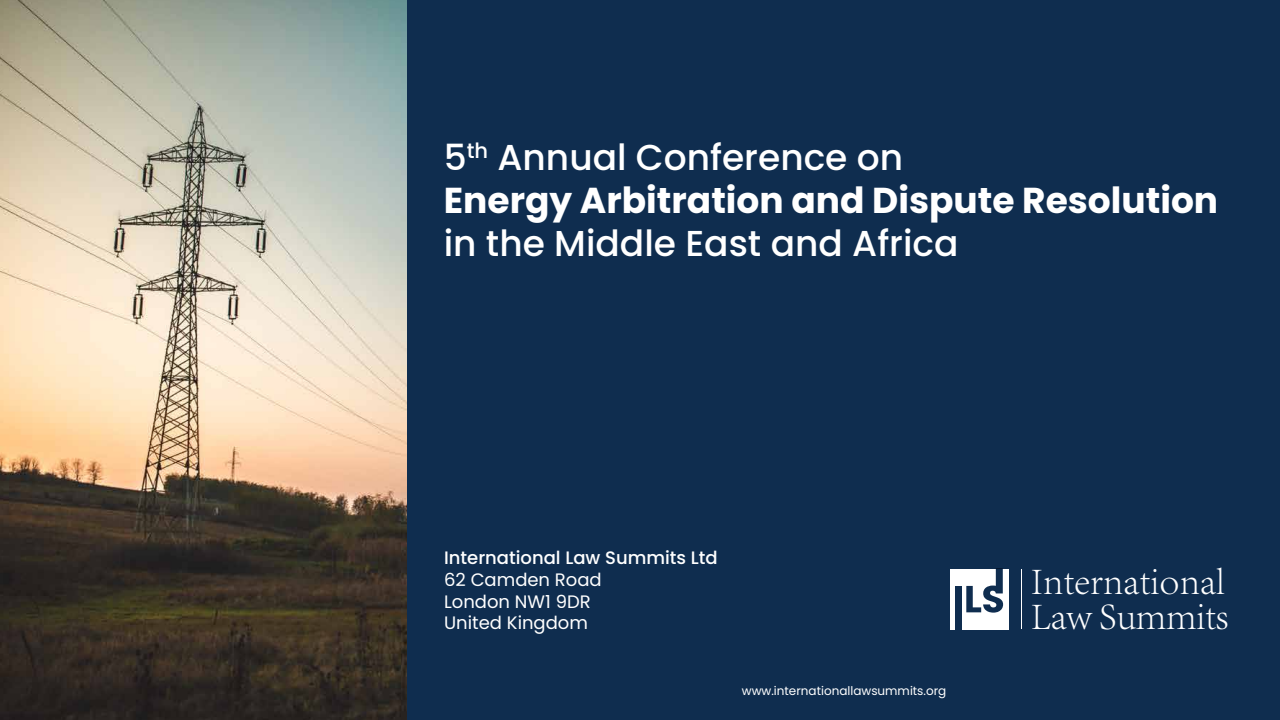
<style>
.page{position:relative;width:1280px;height:720px;background:#fff}
.page>*{position:absolute;margin:0;border:0;box-sizing:border-box;transform-origin:0 0}
.t1{font:300 38.5px/34.9px "Adobe Song Std";color:#fff}
.t2{font:700 36px/42.8px "Poppins";color:#fff}
.t3{font:500 36px "Poppins";color:#fff}
.t4{font:18px/21.6px "Poppins";color:#fff}
.t5{font:500 18px "Poppins";color:#fff}
.t6{font:12px "Poppins";color:#fff}
.s1{font-weight:500}
</style>
<div class="page">
<div style="left:407px;top:0;width:873px;height:720px;background:#0f2d4f"></div>
<img style="left:0;top:0;width:407px;height:720px">
<hr style="left:1021px;top:569px;width:1px;height:60px;background:#fff">
<div style="left:950px;top:569px;width:59px;height:61px;background:#fff"></div>
<div style="left:956px;top:586px;width:6px;height:44px;background:#0f2d4f"></div>
<svg style="left:966px;top:568px;width:37px;height:45px"></svg>
<p class="t2" style="left:444px;top:136px;width:776px"><span class="s1">5</span><sup>th</sup> <span class="s1">Annual Conference on<br></span>Energy Arbitration and Dispute Resolution</p>
<p class="t3" style="left:444px;top:222px;width:516px">in the Middle East and Africa</p>
<p class="t5" style="left:444px;top:548px;width:275px">International Law Summits Ltd</p>
<p class="t4" style="left:444px;top:569px;width:159px">62 Camden Road<br>London NW1 9DR<br>United Kingdom</p>
<p class="t6" style="left:742px;top:683px;width:206px">www.internationallawsummits.org</p>
<p class="t1" style="left:1031px;top:564px;width:199px">International<br>Law Summits</p>
</div>
